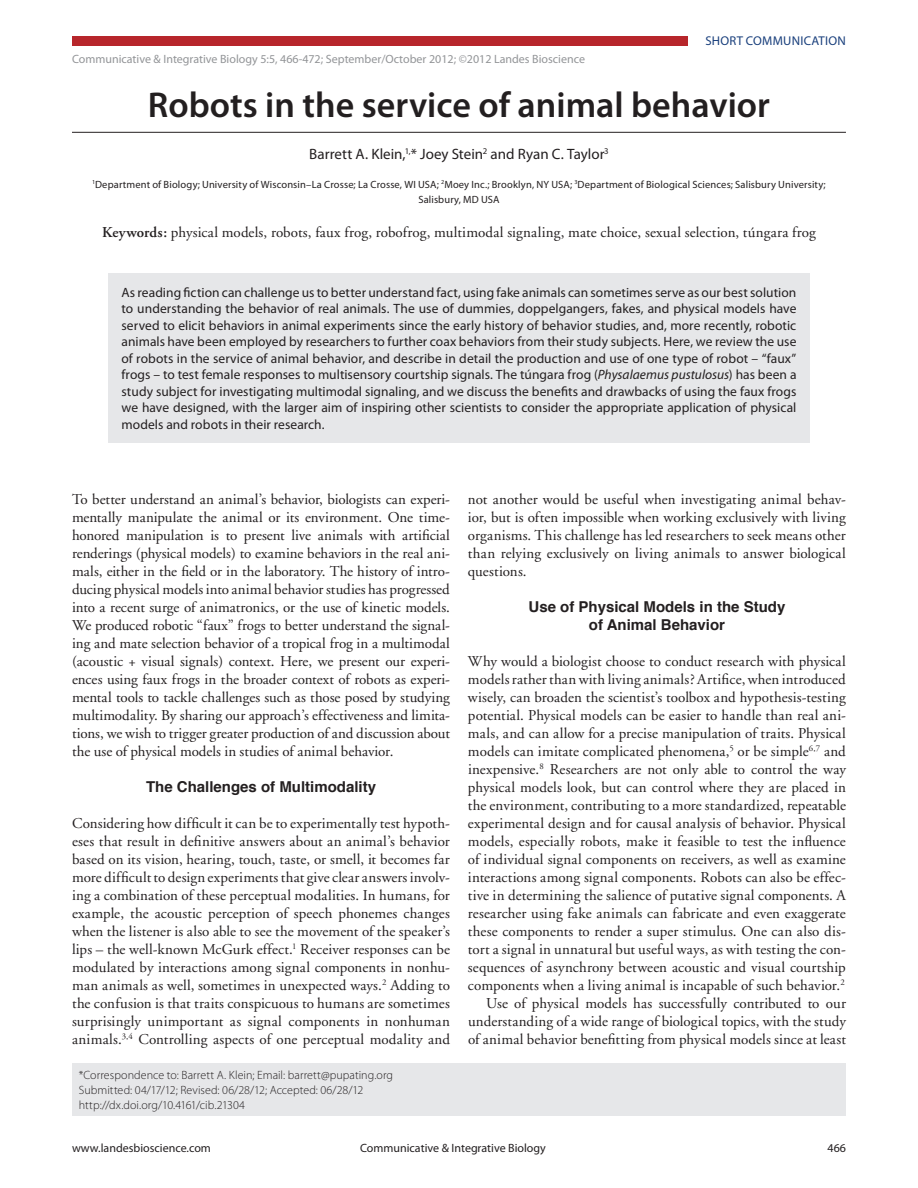
<style>
.page{position:relative;width:918px;height:1188px;background:#fff}
.page>*{position:absolute;margin:0;border:0;box-sizing:border-box;transform-origin:0 0}
.t1{font:600 36px "Myriad Pro";color:#231f20}
.t2{font:15px/18px "Adobe Garamond";letter-spacing:.01em;color:#231f20;text-align:justify}
.t3{font:700 15px/18px "Helvetica";color:#231f20;text-align:center}
.t4{font:15px "Myriad Pro";color:#231f20}
.t5{font:13.5px/16.5px "Myriad Pro";letter-spacing:.005em;color:#231f20;text-align:justify}
.t6{font:12.75px "Myriad Pro";letter-spacing:.02em;color:#193f7c}
.t7{font:300 12px/15px "Myriad Pro";letter-spacing:.005em;color:#231f20}
.t8{font:12px "Myriad Pro";color:#939598}
.t9{font:12px "Myriad Pro";color:#231f20}
.t10{font:10.5px/15px "Myriad Pro";letter-spacing:.015em;color:#231f20;text-align:center}
.s1{font-weight:600}
.s2{font-style:italic}
</style>
<div class="page">
<div style="left:72px;top:36px;width:616px;height:10px;background:#b7262b"></div>
<div style="left:72px;top:1064px;width:774px;height:52px;background:#e6e7e9"></div>
<div style="left:108px;top:273px;width:702px;height:169px;background:#e6e7e9"></div>
<hr style="left:72px;top:132px;width:774px;height:1px;background:#231f20">
<p class="t8" style="left:72px;top:52px;width:515px">Communicative &amp; Integrative Biology 5:5, 466-472; September/October 2012; ©2012 Landes Bioscience</p>
<p class="t6" style="left:705px;top:33px;width:142px">Short Communication</p>
<h1 class="t1" style="left:148px;top:82px;width:624px">Robots in the service of animal behavior</h1>
<p class="t4" style="left:309px;top:145px;width:301px">Barrett A. Klein,<sup>1,</sup>* Joey Stein<sup>2</sup> and Ryan C. Taylor<sup>3</sup></p>
<p class="t10" style="left:92px;top:177px;width:735px"><sup>1</sup>Department of Biology; University of Wisconsin–La Crosse; La Crosse, WI USA; <sup>2</sup>Moey Inc.; Brooklyn, NY USA; <sup>3</sup>Department of Biological Sciences; Salisbury University;<br>Salisbury, MD USA</p>
<p class="t2" style="left:102px;top:224px;width:715px"><span class="s1">Keywords:</span> physical models, robots, faux frog, robofrog, multimodal signaling, mate choice, sexual selection, túngara frog</p>
<p class="t5" style="left:122px;top:284px;width:677px">As reading fiction can challenge us to better understand fact, using fake animals can sometimes serve as our best solution to understanding the behavior of real animals. The use of dummies, doppelgangers, fakes, and physical models have served to elicit behaviors in animal experiments since the early history of behavior studies, and, more recently, robotic animals have been employed by researchers to further coax behaviors from their study subjects. Here, we review the use of robots in the service of animal behavior, and describe in detail the production and use of one type of robot – “faux” frogs – to test female responses to multisensory courtship signals. The túngara frog (<span class="s2">Physalaemus pustulosus</span>) has been a study subject for investigating multimodal signaling, and we discuss the benefits and drawbacks of using the faux frogs we have designed, with the larger aim of inspiring other scientists to consider the appropriate application of physical models and robots in their research.</p>
<p class="t2" style="left:72px;top:491px;width:379px">To better understand an animal’s behavior, biologists can experi&shy;mentally manipulate the animal or its environment. One time&shy;honored manipulation is to present live animals with artificial renderings (physical models) to examine behaviors in the real ani&shy;mals, either in the field or in the laboratory. The history of intro&shy;ducing physical models into animal behavior studies has progressed into a recent surge of animatronics, or the use of kinetic models.<br>We produced robotic “faux” frogs to better understand the signal&shy;ing and mate selection behavior of a tropical frog in a multimodal (acoustic + visual signals) context. Here, we present our experi&shy;ences using faux frogs in the broader context of robots as experi&shy;mental tools to tackle challenges such as those posed by studying multimodality. By sharing our approach’s effectiveness and limita&shy;tions, we wish to trigger greater production of and discussion about the use of physical models in studies of animal behavior.</p>
<p class="t3" style="left:146px;top:779px;width:232px">The Challenges of Multimodality</p>
<p class="t2" style="left:72px;top:815px;width:380px">Considering how difficult it can be to experimentally test hypoth&shy;eses that result in definitive answers about an animal’s behavior based on its vision, hearing, touch, taste, or smell, it becomes far more difficult to design experiments that give clear answers involv&shy;ing a combination of these perceptual modalities. In humans, for example, the acoustic perception of speech phonemes changes when the listener is also able to see the movement of the speaker’s lips – the well-known McGurk effect.<sup>1</sup> Receiver responses can be modulated by interactions among signal components in nonhu&shy;man animals as well, sometimes in unexpected ways.<sup>2</sup> Adding to the confusion is that traits conspicuous to humans are sometimes surprisingly unimportant as signal components in nonhuman animals.<sup>3,4</sup> Controlling aspects of one perceptual modality and</p>
<p class="t7" style="left:79px;top:1068px;width:316px">*Correspondence to: Barrett A. Klein; Email: barrett@pupating.org<br>Submitted: 04/17/12; Revised: 06/28/12; Accepted: 06/28/12 http://dx.doi.org/10.4161/cib.21304</p>
<p class="t2" style="left:468px;top:491px;width:379px">not another would be useful when investigating animal behav&shy;ior, but is often impossible when working exclusively with living organisms. This challenge has led researchers to seek means other than relying exclusively on living animals to answer biological questions.</p>
<p class="t3" style="left:529px;top:599px;width:258px">Use of Physical Models in the Study of Animal Behavior</p>
<p class="t2" style="left:468px;top:653px;width:380px;text-align:right">Why would a biologist choose to conduct research with physical models rather than with living animals? Artifice, when introduced wisely, can broaden the scientist’s toolbox and hypothesis-testing potential. Physical models can be easier to handle than real ani&shy;mals, and can allow for a precise manipulation of traits. Physical models can imitate complicated phenomena,<sup>5</sup> or be simple<sup>6,7</sup> and inexpensive.<sup>8</sup> Researchers are not only able to control the way physical models look, but can control where they are placed in the environment, contributing to a more standardized, repeatable experimental design and for causal analysis of behavior. Physical models, especially robots, make it feasible to test the influence of individual signal components on receivers, as well as examine interactions among signal components. Robots can also be effec&shy;tive in determining the salience of putative signal components. A researcher using fake animals can fabricate and even exaggerate these components to render a super stimulus. One can also dis&shy;tort a signal in unnatural but useful ways, as with testing the con&shy;sequences of asynchrony between acoustic and visual courtship components when a living animal is incapable of such behavior.<sup>2<br></sup>Use of physical models has successfully contributed to our understanding of a wide range of biological topics, with the study of animal behavior benefitting from physical models since at least</p>
<p class="t9" style="left:72px;top:1141px;width:140px">www.landesbioscience.com</p>
<p class="t9" style="left:360px;top:1141px;width:187px">Communicative &amp; Integrative Biology</p>
<p class="t9" style="left:828px;top:1141px;width:20px">466</p>
</div>
